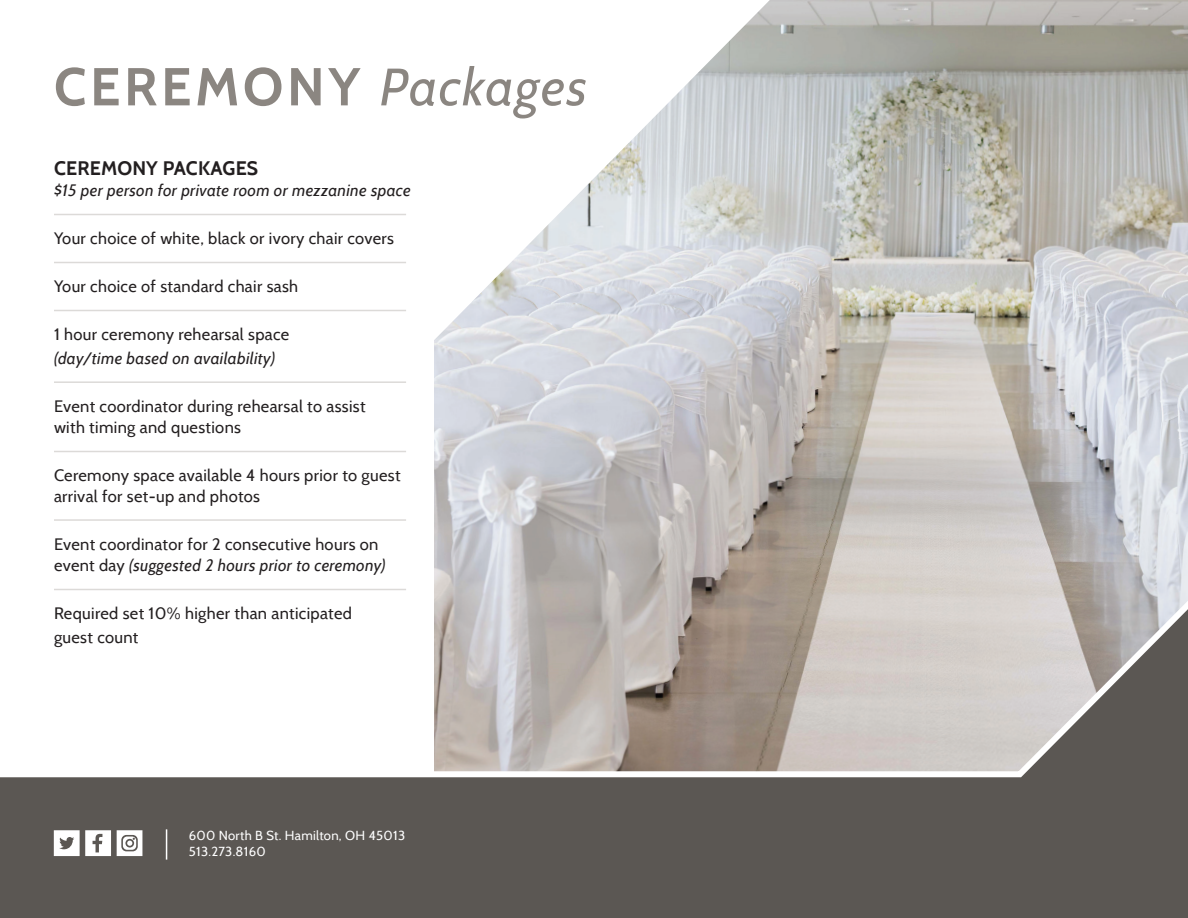
<style>
.page{position:relative;width:1188px;height:918px;background:#fff}
.page>*{position:absolute;margin:0;border:0;box-sizing:border-box;transform-origin:0 0}
.t1{font:700 53.25px "Cabin";letter-spacing:.07em;color:#8b8681}
.t2{font:700 19.5px "Cabin";letter-spacing:.01em;color:#231f20}
.t3{font:16.5px/21px "Cabin";letter-spacing:.02em;color:#231f20}
.t4{font:italic 16.5px "Cabin";letter-spacing:.02em;color:#231f20}
.t5{font:13.05px/15.6px "Cabin";letter-spacing:.02em;color:#fff}
.s1{font-weight:400;font-style:italic;font-size:52.5px}
.s2{font-style:italic}
</style>
<div class="page">
<img style="left:434px;top:0;width:754px;height:578px">
<svg style="left:434px;top:0;width:336px;height:361px"></svg>
<hr style="left:54px;top:262px;width:352px;height:1px;background:#dcdad8">
<hr style="left:54px;top:214px;width:352px;height:1px;background:#dcdad8">
<hr style="left:54px;top:310px;width:352px;height:1px;background:#dcdad8">
<hr style="left:54px;top:381px;width:352px;height:2px;background:#dcdad8">
<hr style="left:54px;top:451px;width:352px;height:1px;background:#dcdad8">
<hr style="left:54px;top:519px;width:352px;height:2px;background:#dcdad8">
<div style="left:0;top:780px;width:1188px;height:138px;background:#5b5753"></div>
<svg style="left:0;top:578px;width:1188px;height:202px"></svg>
<svg style="left:54px;top:830px;width:57px;height:26px"></svg>
<svg style="left:117px;top:830px;width:25px;height:26px"></svg>
<hr style="left:166px;top:829px;width:1px;height:31px;background:#fff">
<h1 class="t1" style="left:54px;top:55px;width:535px">CEREMONY <span class="s1">Packages</span></h1>
<p class="t2" style="left:54px;top:156px;width:206px">CEREMONY PACKAGES</p>
<p class="t4" style="left:54px;top:180px;width:358px">$15 per person for private room or mezzanine space</p>
<p class="t3" style="left:54px;top:227px;width:342px">Your choice of white, black or ivory chair covers</p>
<p class="t3" style="left:54px;top:275px;width:246px">Your choice of standard chair sash</p>
<p class="t3" style="left:54px;top:323px;width:237px">1 hour ceremony rehearsal space</p>
<p class="t4" style="left:54px;top:348px;width:223px">(day/time based on availability)</p>
<p class="t3" style="left:54px;top:395px;width:313px">Event coordinator during rehearsal to assist with timing and questions</p>
<p class="t3" style="left:54px;top:464px;width:348px">Ceremony space available 4 hours prior to guest arrival for set-up and photos</p>
<p class="t3" style="left:54px;top:533px;width:333px">Event coordinator for 2 consecutive hours on event day <span class="s2">(suggested 2 hours prior to ceremony)</span></p>
<p class="t3" style="left:54px;top:601px;width:299px;line-height:24px">Required set 10% higher than anticipated guest count</p>
<p class="t5" style="left:189px;top:828px;width:218px">600 North B St. Hamilton, OH 45013<br>513.273.8160</p>
</div>
